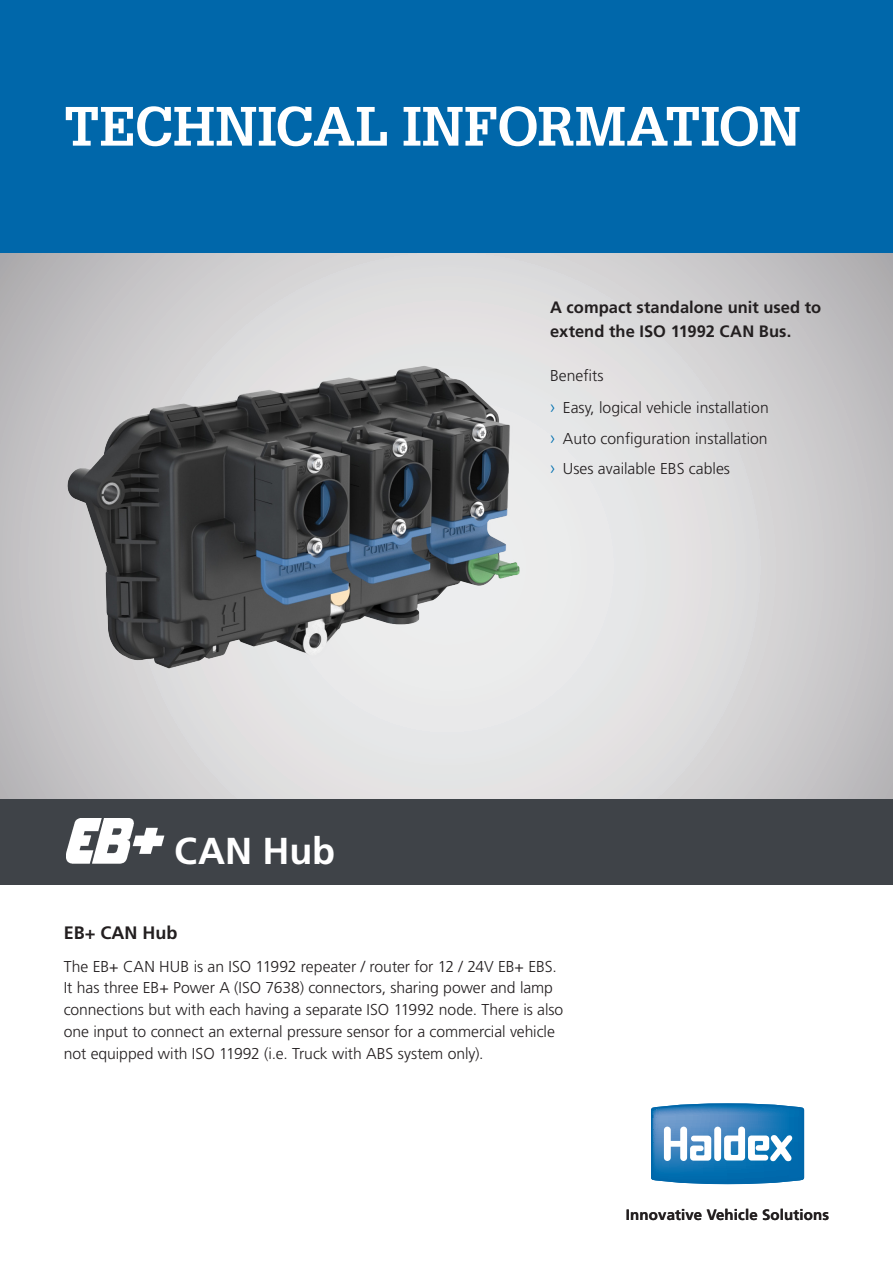
<style>
.page{position:relative;width:893px;height:1263px;background:#fff}
.page>*{position:absolute;margin:0;border:0;box-sizing:border-box;transform-origin:0 0}
.t1{font:700 54px "Glypha LT Pro";letter-spacing:-.005em;color:#fff}
.Title_Content{font:700 37.5px "Frutiger LT";letter-spacing:-.005em;color:#fff}
.Content_Head_3{font:700 18px "Frutiger LT";color:#231f20}
.Intro{font:700 16.5px/23.2px "Frutiger LT";color:#231f20}
.Body_text{font:300 15.75px/21.8px "Frutiger LT";color:#231f20}
.Content_Head_3-2{font:300 15.75px "Frutiger LT";color:#231f20}
.Logo_Tagline{font:700 15px "Frutiger LT";letter-spacing:.01em;color:#231f20}
.s1{font-size:18px;color:#006faf}
</style>
<div class="page">
<svg style="left:0;top:253px;width:893px;height:546px;background:#d5d4d5"></svg>
<div style="left:0;top:0;width:893px;height:253px;background:#0067aa"></div>
<div style="left:0;top:799px;width:893px;height:85px;background:#3f4348"></div>
<svg style="left:651px;top:1103px;width:153px;height:81px"></svg>
<img style="left:55px;top:353px;width:477px;height:328px">
<img style="left:66px;top:819px;width:99px;height:45px">
<h1 class="t1" style="left:64px;top:93px;width:738px">TECHNICAL INFORMATION</h1>
<p class="Title_Content" style="left:174px;top:829px;width:162px">CAN Hub</p>
<p class="Intro" style="left:550px;top:296px;width:273px">A compact standalone unit used to extend the ISO 11992 CAN Bus.</p>
<p class="Content_Head_3-2" style="left:550px;top:367px;width:55px">Benefits</p>
<p class="Body_text" style="left:550px;top:397px;width:220px"><span class="s1">›</span> Easy, logical vehicle installation</p>
<p class="Body_text" style="left:550px;top:427px;width:219px"><span class="s1">›</span> Auto configuration installation</p>
<p class="Body_text" style="left:550px;top:458px;width:181px"><span class="s1">›</span> Uses available EBS cables</p>
<p class="Content_Head_3" style="left:64px;top:922px;width:115px">EB+ CAN Hub</p>
<p class="Body_text" style="left:64px;top:955px;width:501px">The EB+ CAN HUB is an ISO 11992 repeater / router for 12 / 24V EB+ EBS.<br>It has three EB+ Power A (ISO 7638) connectors, sharing power and lamp connections but with each having a separate ISO 11992 node. There is also one input to connect an external pressure sensor for a commercial vehicle not equipped with ISO 11992 (i.e. Truck with ABS system only).</p>
<p class="Logo_Tagline" style="left:626px;top:1206px;width:205px">Innovative Vehicle Solutions</p>
</div>
